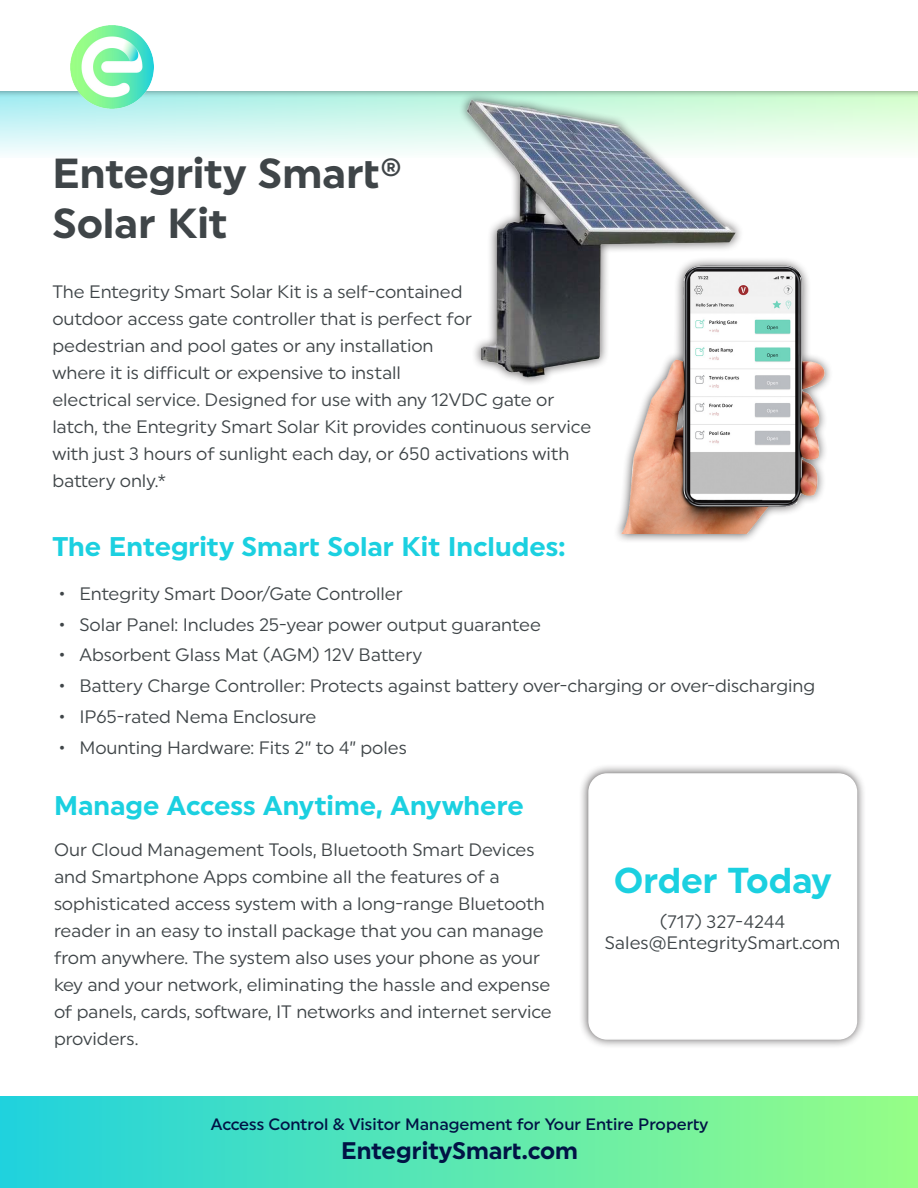
<style>
.page{position:relative;width:918px;height:1188px;background:#fff}
.page>*{position:absolute;margin:0;border:0;box-sizing:border-box;transform-origin:0 0}
.t1{font:700 42px "Uniform";letter-spacing:-.005em;color:#3f4548}
.t2{font:700 36px "Uniform";color:#1bd0e0}
.t3{font:700 27px "Uniform";color:#1bd0e0}
.t4{font:700 24px "Uniform";color:#011345}
.t5{font:18px/27px "Uniform";letter-spacing:-.005em;color:#3f4548}
.t6{font:500 16.5px "Uniform";color:#011345}
</style>
<div class="page">
<svg style="left:0;top:98px;width:918px;height:56px;background:#d8f8ee"></svg>
<div style="left:0;top:0;width:918px;height:98px;background:#231f20;opacity:.65"></div>
<div style="left:0;top:0;width:918px;height:90px;background:#fff"></div>
<img style="left:71px;top:26px;width:83px;height:82px">
<div style="left:0;top:1097px;width:918px;height:91px;background:linear-gradient(to right,#1fd2de,#96fe86)"></div>
<img style="left:430px;top:90px;width:330px;height:294px">
<div style="left:613px;top:257px;width:220px;height:286px;background:#231f20;opacity:.75"></div>
<img style="left:621px;top:266px;width:204px;height:268px">
<div style="left:579px;top:763px;width:288px;height:286px;background:#231f20;opacity:.75"></div>
<div style="left:589px;top:774px;width:267px;height:265px;background:#fff;border-radius:18px"></div>
<div style="left:588px;top:773px;width:269px;height:267px;border:2px solid #fff;border-radius:18px"></div>
<p class="t1" style="left:52px;top:148px;width:351px">Entegrity Smart®</p>
<p class="t1" style="left:52px;top:198px;width:176px">Solar Kit</p>
<p class="t5" style="left:52px;top:278px;width:541px">The Entegrity Smart Solar Kit is a self-contained<br>outdoor access gate controller that is perfect for<br>pedestrian and pool gates or any installation<br>where it is difficult or expensive to install<br>electrical service. Designed for use with any 12VDC gate or latch, the Entegrity Smart Solar Kit provides continuous service with just 3 hours of sunlight each day, or 650 activations with battery only.*</p>
<p class="t3" style="left:52px;top:530px;width:515px">The Entegrity Smart Solar Kit Includes:</p>
<p class="t5" style="left:59px;top:580px;width:345px">• Entegrity Smart Door/Gate Controller</p>
<p class="t5" style="left:59px;top:611px;width:483px">• Solar Panel: Includes 25-year power output guarantee</p>
<p class="t5" style="left:59px;top:641px;width:365px">• Absorbent Glass Mat (AGM) 12V Battery</p>
<p class="t5" style="left:59px;top:672px;width:758px">• Battery Charge Controller: Protects against battery over-charging or over-discharging</p>
<p class="t5" style="left:59px;top:703px;width:259px">• IP65-rated Nema Enclosure</p>
<p class="t5" style="left:59px;top:734px;width:349px">• Mounting Hardware: Fits 2” to 4” poles</p>
<p class="t3" style="left:54px;top:790px;width:471px">Manage Access Anytime, Anywhere</p>
<p class="t5" style="left:54px;top:836px;width:499px">Our Cloud Management Tools, Bluetooth Smart Devices and Smartphone Apps combine all the features of a sophisticated access system with a long-range Bluetooth reader in an easy to install package that you can manage from anywhere. The system also uses your phone as your key and your network, eliminating the hassle and expense of panels, cards, software, IT networks and internet service providers.</p>
<p class="t2" style="left:614px;top:859px;width:219px">Order Today</p>
<p class="t5" style="left:660px;top:908px;width:127px">(717) 327-4244</p>
<p class="t5" style="left:605px;top:929px;width:237px">Sales@EntegritySmart.com</p>
<p class="t6" style="left:211px;top:1114px;width:499px">Access Control &amp; Visitor Management for Your Entire Property</p>
<p class="t4" style="left:341px;top:1136px;width:238px">EntegritySmart.com</p>
</div>
